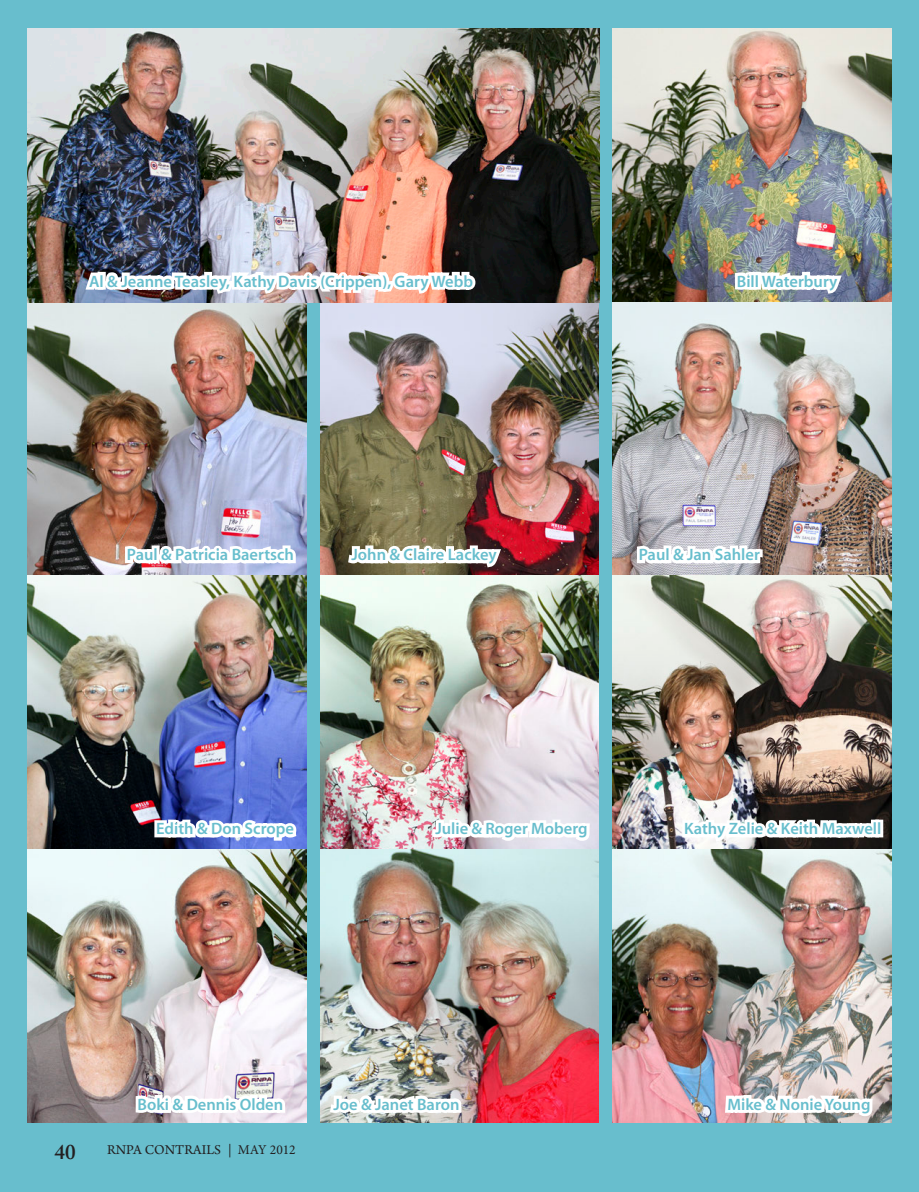
<style>
.page{position:relative;width:919px;height:1192px;background:#fff}
.page>*{position:absolute;margin:0;border:0;box-sizing:border-box;transform-origin:0 0}
.t1{font:600 21px "Adobe Caslon Pro";color:#231f20}
.t2{font:600 16.5px "Myriad Pro";color:#68becd}
.t3{font:14.25px "Arno Pro";color:#231f20}
.s1{font-family:"Minion Pro";font-size:13.5px}
</style>
<div class="page">
<div style="left:0;top:0;width:918px;height:1191px;background:#68becd"></div>
<img style="left:612px;top:28px;width:279px;height:274px">
<img style="left:612px;top:302px;width:279px;height:273px">
<img style="left:27px;top:302px;width:54px;height:273px">
<img style="left:27px;top:575px;width:54px;height:274px">
<img style="left:612px;top:575px;width:279px;height:274px">
<img style="left:27px;top:849px;width:54px;height:273px">
<img style="left:612px;top:849px;width:279px;height:273px">
<img style="left:27px;top:28px;width:572px;height:274px">
<img style="left:634px;top:138px;width:245px;height:785px">
<div style="left:871px;top:819px;width:8px;height:18px;border:6px solid #fff"></div>
<div style="left:875px;top:819px;width:8px;height:18px;border:6px solid #fff"></div>
<img style="left:81px;top:139px;width:514px;height:984px">
<img style="left:722px;top:961px;width:156px;height:162px">
<p class="t2" style="left:89px;top:272px;width:385px">Al &amp; Jeanne Teasley, Kathy Davis (Crippen), Gary Webb</p>
<p class="t2" style="left:737px;top:272px;width:102px">Bill Waterbury</p>
<p class="t2" style="left:127px;top:545px;width:169px">Paul &amp; Patricia Baertsch</p>
<p class="t2" style="left:351px;top:545px;width:147px">John &amp; Claire Lackey</p>
<p class="t2" style="left:639px;top:545px;width:123px">Paul &amp; Jan Sahler</p>
<p class="t2" style="left:156px;top:819px;width:139px">Edith &amp; Don Scrope</p>
<p class="t2" style="left:435px;top:819px;width:154px">Julie &amp; Roger Moberg</p>
<p class="t2" style="left:684px;top:819px;width:199px">Kathy Zelie &amp; Keith Maxwell</p>
<p class="t2" style="left:137px;top:1094px;width:147px">Boki &amp; Dennis Olden</p>
<p class="t2" style="left:333px;top:1094px;width:128px">Joe &amp; Janet Baron</p>
<p class="t2" style="left:727px;top:1094px;width:145px">Mike &amp; Nonie Young</p>
<p class="t1" style="left:54px;top:1138px;width:22px">40</p>
<p class="t3" style="left:107px;top:1141px;width:190px">RNPA CONTRAILS <span class="s1">| MAY 2012</span></p>
</div>
